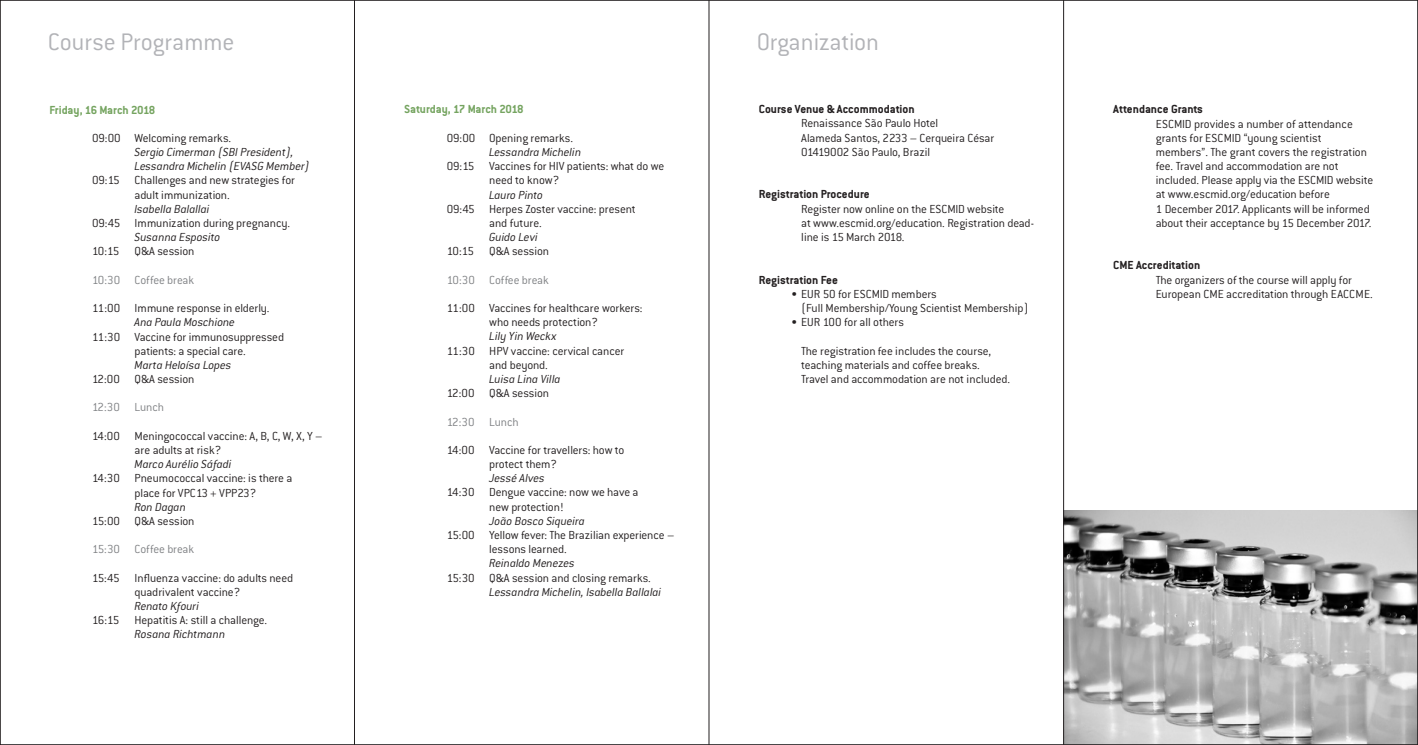
<style>
.page{position:relative;width:1418px;height:745px;background:#fff}
.page>*{position:absolute;margin:0;border:0;box-sizing:border-box;transform-origin:0 0}
.t1{font:300 26.25px "ESCMID Conduit ITC";letter-spacing:-.01em;color:#b2b3b7}
.t2{font:300 12.75px/14.1px "ESCMID Conduit ITC";letter-spacing:-.01em;color:#231f20}
.t3{font:italic 300 12.75px/14.1px "ESCMID Conduit ITC";letter-spacing:-.005em;color:#231f20}
.t4{font:700 12.75px "ESCMID Conduit ITC";color:#231f20}
.t5{font:300 12.75px "ESCMID Conduit ITC";letter-spacing:-.005em;color:#808285}
.t6{font:700 12.75px "ESCMID Conduit ITC";letter-spacing:-.01em;color:#75a460}
</style>
<div class="page">
<img style="left:1064px;top:510px;width:351px;height:232px">
<hr style="left:708px;top:0;width:1px;height:744px;background:#231f20">
<hr style="left:1063px;top:0;width:1px;height:744px;background:#231f20">
<hr style="left:354px;top:0;width:1px;height:744px;background:#231f20">
<h1 class="t1" style="left:48px;top:25px;width:188px">Course Programme</h1>
<h1 class="t1" style="left:757px;top:25px;width:123px">Organization</h1>
<p class="t6" style="left:50px;top:102px;width:107px">Friday, 16 March 2018</p>
<p class="t2" style="left:92px;top:130px;width:141px">09:00 Welcoming remarks.</p>
<p class="t3" style="left:135px;top:144px;width:176px">Sergio Cimerman (SBI President),<br>Lessandra Michelin (EVASG Member)</p>
<p class="t2" style="left:135px;top:173px;width:162px;text-indent:-42px">09:15 Challenges and new strategies for adult immunization.</p>
<p class="t3" style="left:135px;top:201px;width:76px">Isabella Balallai</p>
<p class="t2" style="left:92px;top:215px;width:200px">09:45 Immunization during pregnancy.</p>
<p class="t3" style="left:135px;top:230px;width:87px">Susanna Esposito</p>
<p class="t2" style="left:92px;top:244px;width:104px">10:15 Q&amp;A session</p>
<p class="t5" style="left:92px;top:272px;width:104px">10:30 Coffee break</p>
<p class="t2" style="left:92px;top:300px;width:179px">11:00 Immune response in elderly.</p>
<p class="t3" style="left:135px;top:315px;width:102px">Ana Paula Moschione</p>
<p class="t2" style="left:92px;top:329px;width:193px;text-align:center">11:30 Vaccine for immunosuppressed patients: a special care.</p>
<p class="t3" style="left:135px;top:357px;width:98px">Marta Heloísa Lopes</p>
<p class="t2" style="left:92px;top:371px;width:104px">12:00 Q&amp;A session</p>
<p class="t5" style="left:92px;top:399px;width:74px">12:30 Lunch</p>
<p class="t2" style="left:135px;top:428px;width:189px;text-indent:-42px">14:00 Meningococcal vaccine: A, B, C, W, X, Y – are adults at risk?</p>
<p class="t3" style="left:135px;top:456px;width:98px">Marco Aurélio Sáfadi</p>
<p class="t2" style="left:92px;top:470px;width:202px;text-align:center">14:30 Pneumococcal vaccine: is there a place for VPC13 + VPP23?</p>
<p class="t3" style="left:135px;top:499px;width:53px">Ron Dagan</p>
<p class="t2" style="left:92px;top:513px;width:104px">15:00 Q&amp;A session</p>
<p class="t5" style="left:92px;top:541px;width:104px">15:30 Coffee break</p>
<p class="t2" style="left:135px;top:570px;width:160px;text-indent:-42px">15:45 Influenza vaccine: do adults need quadrivalent vaccine?</p>
<p class="t3" style="left:135px;top:598px;width:66px">Renato Kfouri</p>
<p class="t2" style="left:92px;top:612px;width:176px">16:15 Hepatitis A: still a challenge.</p>
<p class="t3" style="left:135px;top:626px;width:92px">Rosana Richtmann</p>
<p class="t6" style="left:404px;top:102px;width:121px">Saturday, 17 March 2018</p>
<p class="t2" style="left:447px;top:130px;width:128px">09:00 Opening remarks.</p>
<p class="t3" style="left:489px;top:144px;width:94px">Lessandra Michelin</p>
<p class="t2" style="left:489px;top:159px;width:177px;text-indent:-42px">09:15 Vaccines for HIV patients: what do we need to know?</p>
<p class="t3" style="left:489px;top:187px;width:55px">Lauro Pinto</p>
<p class="t2" style="left:489px;top:201px;width:148px;text-indent:-42px">09:45 Herpes Zoster vaccine: present and future.</p>
<p class="t3" style="left:489px;top:229px;width:50px">Guido Levi</p>
<p class="t2" style="left:447px;top:244px;width:104px">10:15 Q&amp;A session</p>
<p class="t5" style="left:447px;top:272px;width:104px">10:30 Coffee break</p>
<p class="t2" style="left:447px;top:300px;width:197px;text-align:center">11:00 Vaccines for healthcare workers: who needs protection?</p>
<p class="t3" style="left:489px;top:329px;width:69px">Lily Yin Weckx</p>
<p class="t2" style="left:489px;top:343px;width:136px;text-indent:-42px">11:30 HPV vaccine: cervical cancer and beyond.</p>
<p class="t3" style="left:489px;top:371px;width:73px">Luisa Lina Villa</p>
<p class="t2" style="left:447px;top:385px;width:104px">12:00 Q&amp;A session</p>
<p class="t5" style="left:447px;top:413px;width:74px">12:30 Lunch</p>
<p class="t2" style="left:489px;top:442px;width:137px;text-indent:-42px">14:00 Vaccine for travellers: how to protect them?</p>
<p class="t3" style="left:489px;top:470px;width:57px">Jessé Alves</p>
<p class="t2" style="left:489px;top:484px;width:151px;text-indent:-42px">14:30 Dengue vaccine: now we have a new protection!</p>
<p class="t3" style="left:489px;top:513px;width:97px">João Bosco Siqueira</p>
<p class="t2" style="left:489px;top:527px;width:187px;text-indent:-42px">15:00 Yellow fever: The Brazilian experience – lessons learned.</p>
<p class="t3" style="left:489px;top:555px;width:87px">Reinaldo Menezes</p>
<p class="t2" style="left:447px;top:570px;width:206px">15:30 Q&amp;A session and closing remarks.</p>
<p class="t3" style="left:489px;top:584px;width:173px">Lessandra Michelin, Isabella Ballalai</p>
<p class="t4" style="left:758px;top:101px;width:157px">Course Venue &amp; Accommodation</p>
<p class="t2" style="left:801px;top:116px;width:195px">Renaissance São Paulo Hotel<br>Alameda Santos, 2233 – Cerqueira César<br>01419002 São Paulo, Brazil</p>
<p class="t4" style="left:758px;top:187px;width:113px">Registration Procedure</p>
<p class="t2" style="left:801px;top:201px;width:234px">Register now online on the ESCMID website<br>at www.escmid.org/education. Registration dead&shy;line is 15 March 2018.</p>
<p class="t4" style="left:758px;top:272px;width:81px">Registration Fee</p>
<p class="t2" style="left:801px;top:286px;width:229px;text-indent:-10px">• EUR 50 for ESCMID members<br>(Full Membership/Young Scientist Membership)</p>
<p class="t2" style="left:791px;top:314px;width:114px">• EUR 100 for all others</p>
<p class="t2" style="left:801px;top:343px;width:210px">The registration fee includes the course, teaching materials and coffee breaks.<br>Travel and accommodation are not included.</p>
<p class="t4" style="left:1113px;top:102px;width:91px">Attendance Grants</p>
<p class="t2" style="left:1155px;top:116px;width:219px">ESCMID provides a number of attendance grants for ESCMID “young scientist members”. The grant covers the registration fee. Travel and accommodation are not included. Please apply via the ESCMID website at www.escmid.org/education before<br>1 December 2017. Applicants will be informed about their acceptance by 15 December 2017.</p>
<p class="t4" style="left:1113px;top:257px;width:89px">CME Accreditation</p>
<p class="t2" style="left:1155px;top:272px;width:219px">The organizers of the course will apply for<br>European CME accreditation through EACCME.</p>
</div>
